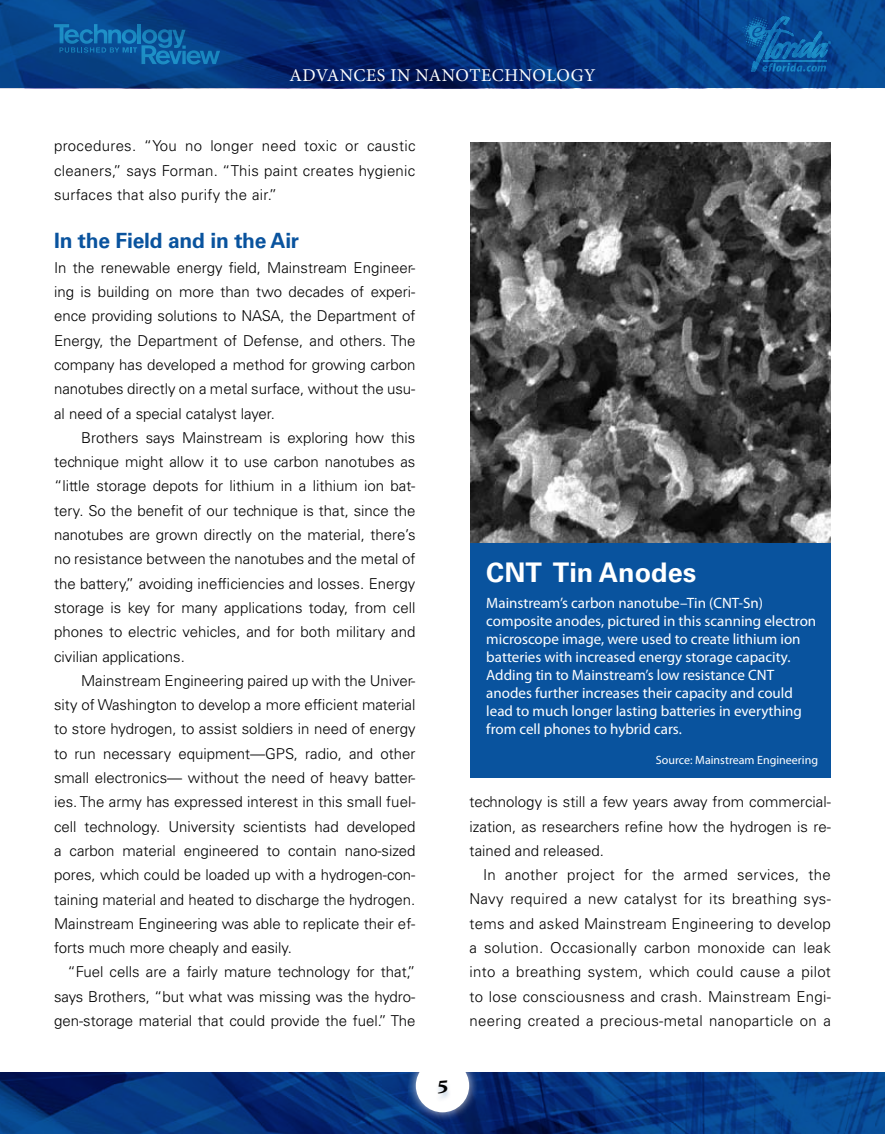
<style>
.page{position:relative;width:885px;height:1134px;background:#fff}
.page>*{position:absolute;margin:0;border:0;box-sizing:border-box;transform-origin:0 0}
.t1{font:700 27px "Univers LT Std";color:#fff}
.t2{font:700 21px "Univers LT Std";letter-spacing:-.01em;color:#09539e}
.t3{font:700 21px "Minion Pro";color:#000;scale:1.25 1}
.t4{font:18px "Minion Pro";letter-spacing:.03em;color:#fff}
.t5{font:300 15px/24.3px "Univers LT Std";color:#000;text-align:justify}
.t6{font:15px/18px "Myriad Pro";color:#fff}
.t7{font:12px "Myriad Pro";color:#fff}
</style>
<div class="page">
<svg style="left:0;top:0;width:884px;height:88px;background:#05347d"></svg>
<svg style="left:0;top:1072px;width:884px;height:62px;background:#05347c"></svg>
<div style="left:406px;top:1049px;width:72px;height:72px;background:#fff;opacity:.75"></div>
<div style="left:416px;top:1059px;width:53px;height:53px;background:#fff;border-radius:50%"></div>
<div style="left:433px;top:1080px;width:18px;height:23px;background:#004a8f;opacity:.25"></div>
<svg style="left:742px;top:17px;width:88px;height:55px;background:#0d599f"></svg>
<svg style="left:54px;top:24px;width:166px;height:40px;background:#0d599b"></svg>
<div style="left:470px;top:535px;width:360px;height:243px;background:#09539e"></div>
<img style="left:470px;top:143px;width:360px;height:400px">
<p class="t4" style="left:289px;top:64px;width:307px">ADVANCES IN NANOTECHNOLOGY</p>
<p class="t5" style="left:54px;top:134px;width:363px">procedures. “You no longer need toxic or caustic cleaners,” says Forman. “This paint creates hygienic surfaces that also purify the air.”</p>
<h2 class="t2" style="left:54px;top:229px;width:246px">In the Field and in the Air</h2>
<p class="t5" style="left:54px;top:255px;width:363px">In the renewable energy field, Mainstream Engineer&shy;ing is building on more than two decades of experi&shy;ence providing solutions to NASA, the Department of Energy, the Department of Defense, and others. The company has developed a method for growing carbon nanotubes directly on a metal surface, without the usu&shy;al need of a special catalyst layer.</p>
<p class="t5" style="left:54px;top:425px;width:363px;text-indent:27px">Brothers says Mainstream is exploring how this technique might allow it to use carbon nanotubes as “little storage depots for lithium in a lithium ion bat&shy;tery. So the benefit of our technique is that, since the nanotubes are grown directly on the material, there’s no resistance between the nanotubes and the metal of the battery,” avoiding inefficiencies and losses. Energy storage is key for many applications today, from cell phones to electric vehicles, and for both military and civilian applications.</p>
<p class="t5" style="left:54px;top:668px;width:363px;text-indent:27px">Mainstream Engineering paired up with the Univer&shy;sity of Washington to develop a more efficient material to store hydrogen, to assist soldiers in need of energy to run necessary equipment—GPS, radio, and other small electronics— without the need of heavy batter&shy;ies. The army has expressed interest in this small fuel&shy;cell technology. University scientists had developed a carbon material engineered to contain nano-sized pores, which could be loaded up with a hydrogen-con&shy;taining material and heated to discharge the hydrogen.<br>Mainstream Engineering was able to replicate their ef&shy;forts much more cheaply and easily.</p>
<p class="t5" style="left:54px;top:960px;width:363px;text-indent:14px">“Fuel cells are a fairly mature technology for that,” says Brothers, “but what was missing was the hydro&shy;gen-storage material that could provide the fuel.” The</p>
<h2 class="t3" style="left:436px;top:1069px;width:12px">5</h2>
<h1 class="t1" style="left:486px;top:557px;width:211px">CNT Tin Anodes</h1>
<p class="t6" style="left:486px;top:593px;width:331px">Mainstream’s carbon nanotube–Tin (CNT-Sn) composite anodes, pictured in this scanning electron microscope image, were used to create lithium ion batteries with increased energy storage capacity.<br>Adding tin to Mainstream’s low resistance CNT anodes further increases their capacity and could lead to much longer lasting batteries in everything from cell phones to hybrid cars.</p>
<p class="t7" style="left:656px;top:752px;width:164px">Source: Mainstream Engineering</p>
<p class="t5" style="left:469px;top:790px;width:363px">technology is still a few years away from commercial&shy;ization, as researchers refine how the hydrogen is re&shy;tained and released.</p>
<p class="t5" style="left:469px;top:863px;width:363px;text-indent:14px">In another project for the armed services, the Navy required a new catalyst for its breathing sys&shy;tems and asked Mainstream Engineering to develop a solution. Occasionally carbon monoxide can leak into a breathing system, which could cause a pilot to lose consciousness and crash. Mainstream Engi&shy;neering created a precious-metal nanoparticle on a</p>
</div>
